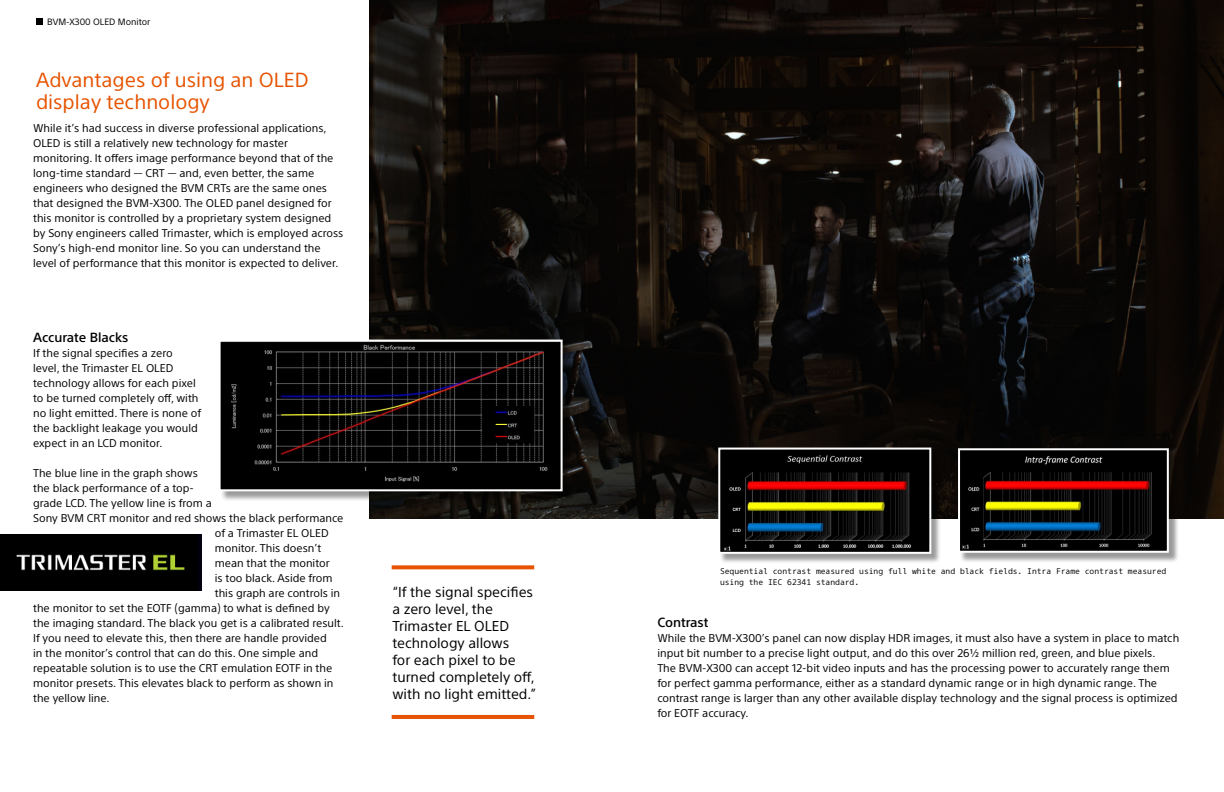
<style>
.page{position:relative;width:1224px;height:792px;background:#fff}
.page>*{position:absolute;margin:0;border:0;box-sizing:border-box;transform-origin:0 0}
.t1{font:20px/22px "SST Std";color:#e75300}
.t2{font:14px/17px "SST Std";color:#000}
.t3{font:500 13px "SST Std";color:#000}
.t4{font:11px/15px "SST Std";color:#000}
.t5{font:9px "SST Std";color:#000}
.t6{font:8px/11px "SST Typewriter Std";color:#000}
</style>
<div class="page">
<div style="left:36px;top:18px;width:6px;height:7px;background:#000"></div>
<img style="left:369px;top:0;width:855px;height:518px">
<div style="left:220px;top:341px;width:354px;height:161px;background:#000;opacity:.4"></div>
<img style="left:222px;top:343px;width:338px;height:145px">
<div style="left:219px;top:340px;width:344px;height:151px;border:2px solid #fff"></div>
<div style="left:720px;top:449px;width:221px;height:115px;background:#000;opacity:.4"></div>
<img style="left:721px;top:451px;width:207px;height:100px">
<div style="left:718px;top:448px;width:213px;height:106px;border:2px solid #fff"></div>
<div style="left:959px;top:450px;width:220px;height:113px;background:#000;opacity:.4"></div>
<img style="left:961px;top:451px;width:205px;height:99px">
<div style="left:958px;top:448px;width:211px;height:105px;border:2px solid #fff"></div>
<img style="left:0;top:535px;width:201px;height:56px">
<svg style="left:392px;top:565px;width:142px;height:4px"></svg>
<hr style="left:392px;top:715px;width:142px;height:4px;background:#e75300">
<p class="t5" style="left:47px;top:16px;width:105px">BVM-X300 OLED Monitor</p>
<h1 class="t1" style="left:36px;top:68px;width:274px">Advantages of using an OLED display technology</h1>
<p class="t4" style="left:33px;top:121px;width:312px">While it’s had success in diverse professional applications, OLED is still a relatively new technology for master monitoring. It offers image performance beyond that of the long-time standard — CRT — and, even better, the same engineers who designed the BVM CRTs are the same ones that designed the BVM-X300. The OLED panel designed for this monitor is controlled by a proprietary system designed by Sony engineers called Trimaster, which is employed across Sony’s high-end monitor line. So you can understand the level of performance that this monitor is expected to deliver.</p>
<p class="t3" style="left:33px;top:330px;width:97px">Accurate Blacks</p>
<p class="t4" style="left:33px;top:346px;width:170px">If the signal specifies a zero level, the Trimaster EL OLED technology allows for each pixel to be turned completely off, with no light emitted. There is none of the backlight leakage you would expect in an LCD monitor.</p>
<p class="t4" style="left:33px;top:466px;width:166px">The blue line in the graph shows</p>
<p class="t4" style="left:33px;top:481px;width:162px">the black performance of a top-</p>
<p class="t4" style="left:33px;top:496px;width:180px">grade LCD. The yellow line is from a</p>
<p class="t4" style="left:33px;top:511px;width:312px">Sony BVM CRT monitor and red shows the black performance</p>
<p class="t4" style="left:215px;top:526px;width:115px">of a Trimaster EL OLED</p>
<p class="t4" style="left:215px;top:541px;width:108px">monitor. This doesn’t</p>
<p class="t4" style="left:215px;top:556px;width:116px">mean that the monitor</p>
<p class="t4" style="left:215px;top:571px;width:119px">is too black. Aside from</p>
<p class="t4" style="left:215px;top:586px;width:127px">this graph are controls in</p>
<p class="t4" style="left:33px;top:601px;width:298px">the monitor to set the EOTF (gamma) to what is defined by</p>
<p class="t4" style="left:33px;top:616px;width:312px">the imaging standard. The black you get is a calibrated result.</p>
<p class="t4" style="left:33px;top:631px;width:295px">If you need to elevate this, then there are handle provided</p>
<p class="t4" style="left:33px;top:646px;width:286px">in the monitor’s control that can do this. One simple and</p>
<p class="t4" style="left:33px;top:661px;width:301px">repeatable solution is to use the CRT emulation EOTF in the</p>
<p class="t4" style="left:33px;top:676px;width:302px">monitor presets. This elevates black to perform as shown in</p>
<p class="t4" style="left:33px;top:691px;width:78px">the yellow line.</p>
<p class="t2" style="left:392px;top:583px;width:146px">“If the signal specifies a zero level, the<br>Trimaster EL OLED technology allows<br>for each pixel to be turned completely off, with no light emitted.”</p>
<p class="t6" style="left:720px;top:566px;width:448px">Sequential contrast measured using full white and black fields. Intra Frame contrast measured using the IEC 62341 standard.</p>
<p class="t3" style="left:657px;top:615px;width:53px">Contrast</p>
<p class="t4" style="left:657px;top:631px;width:523px">While the BVM-X300’s panel can now display HDR images, it must also have a system in place to match input bit number to a precise light output, and do this over 26½ million red, green, and blue pixels.<br>The BVM-X300 can accept 12‑bit video inputs and has the processing power to accurately range them for perfect gamma performance, either as a standard dynamic range or in high dynamic range. The contrast range is larger than any other available display technology and the signal process is optimized for EOTF accuracy.</p>
</div>
